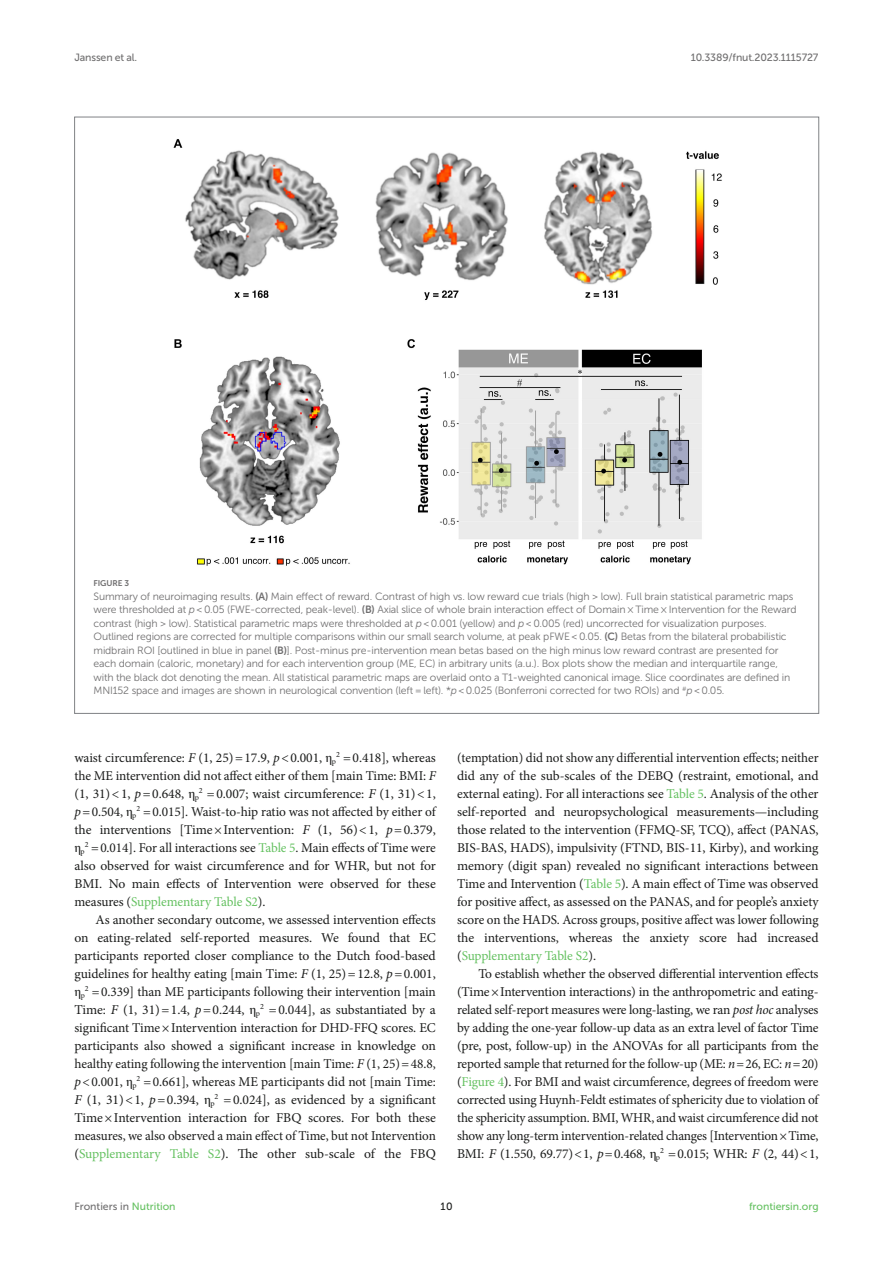
<style>
.page{position:relative;width:893px;height:1263px;background:#fff}
.page>*{position:absolute;margin:0;border:0;box-sizing:border-box;transform-origin:0 0}
.TEXT{font:13.5px/18px "Minion Pro";letter-spacing:-.01em;color:#1b1c1b;text-align:justify}
.TEXT_FLUSH{font:13.5px/18px "Minion Pro";letter-spacing:-.01em;color:#1b1c1b;text-align:justify}
.FIG_LEG{font:10.5px/13.5px "Museo Sans 300";letter-spacing:-.015em;color:#706f70}
.t1{font:10.5px "Museo Sans 500";letter-spacing:-.015em;color:#706f70}
.t2{font:10.5px "Museo Sans 500";color:#65c161}
.t3{font:10.5px "Museo Sans 500";color:#1b1c1b}
.FIG_HD{font:8.25px "Museo Sans 700";letter-spacing:-.01em;color:#706f70}
.s1{font-family:"Museo Sans 700"}
.s2{font-style:italic}
.s3{font-family:"STIX General"}
.s4{color:#65c161}
</style>
<div class="page">
<img style="left:173px;top:139px;width:549px;height:427px">
<p class="t1" style="left:74px;top:51px;width:64px">Janssen et al.</p>
<p class="t1" style="left:691px;top:51px;width:129px">10.3389/fnut.2023.1115727</p>
<p class="FIG_HD" style="left:94px;top:579px;width:37px">FIGURE 3</p>
<p class="FIG_LEG" style="left:94px;top:590px;width:704px">Summary of neuroimaging results. <span class="s1">(A)</span> Main effect of reward. Contrast of high vs. low reward cue trials (high &gt; low). Full brain statistical parametric maps were thresholded at <span class="s2">p</span> &lt; 0.05 (FWE-corrected, peak-level). <span class="s1">(B)</span> Axial slice of whole brain interaction effect of Domain × Time × Intervention for the Reward contrast (high &gt; low). Statistical parametric maps were thresholded at <span class="s2">p</span> &lt; 0.001 (yellow) and <span class="s2">p</span> &lt; 0.005 (red) uncorrected for visualization purposes.<br>Outlined regions are corrected for multiple comparisons within our small search volume, at peak pFWE &lt; 0.05. <span class="s1">(C)</span> Betas from the bilateral probabilistic midbrain ROI [outlined in blue in panel <span class="s1">(B)</span>]. Post-minus pre-intervention mean betas based on the high minus low reward contrast are presented for each domain (caloric, monetary) and for each intervention group (ME, EC) in arbitrary units (a.u.). Box plots show the median and interquartile range, with the black dot denoting the mean. All statistical parametric maps are overlaid onto a T1-weighted canonical image. Slice coordinates are defined in MNI152 space and images are shown in neurological convention (left = left). *<span class="s2">p</span> &lt; 0.025 (Bonferroni corrected for two ROIs) and <sup>#</sup><span class="s2">p</span> &lt; 0.05.</p>
<p class="TEXT_FLUSH" style="left:74px;top:749px;width:363px">waist circumference: <span class="s2">F</span> (1, 25)=17.9, <span class="s2">p</span>&lt;0.001, <span class="s3">η</span><sub>p</sub><sup>2</sup> =0.418], whereas the ME intervention did not affect either of them [main Time: BMI: <span class="s2">F </span>(1, 31)&lt;1, <span class="s2">p</span>=0.648, <span class="s3">η</span><sub>p</sub><sup>2</sup> =0.007; waist circumference: <span class="s2">F</span> (1, 31)&lt;1, <span class="s2">p</span>=0.504, <span class="s3">η</span><sub>p</sub><sup>2</sup> =0.015]. Waist-to-hip ratio was not affected by either of the interventions [Time×Intervention: <span class="s2">F</span> (1, 56)&lt;1, <span class="s2">p</span>=0.379, <span class="s3">η</span><sub>p</sub><sup>2</sup> =0.014]. For all interactions see <span class="s4">Table 5</span>. Main effects of Time were also observed for waist circumference and for WHR, but not for BMI. No main effects of Intervention were observed for these measures (<span class="s4">Supplementary Table S2</span>).</p>
<p class="TEXT" style="left:74px;top:911px;width:363px;text-indent:21px">As another secondary outcome, we assessed intervention effects on eating-related self-reported measures. We found that EC participants reported closer compliance to the Dutch food-based guidelines for healthy eating [main Time: <span class="s2">F</span> (1, 25)=12.8, <span class="s2">p</span>=0.001, <span class="s3">η</span><sub>p</sub><sup>2</sup> =0.339] than ME participants following their intervention [main Time: <span class="s2">F</span> (1, 31)=1.4, <span class="s2">p</span>=0.244, <span class="s3">η</span><sub>p</sub><sup>2</sup> =0.044], as substantiated by a significant Time×Intervention interaction for DHD-FFQ scores. EC participants also showed a significant increase in knowledge on healthy eating following the intervention [main Time: <span class="s2">F</span> (1, 25)=48.8, <span class="s2">p</span>&lt;0.001, <span class="s3">η</span><sub>p</sub><sup>2</sup> =0.661], whereas ME participants did not [main Time:<br><span class="s2">F</span> (1, 31)&lt;1, <span class="s2">p</span>=0.394, <span class="s3">η</span><sub>p</sub><sup>2</sup> =0.024], as evidenced by a significant Time×Intervention interaction for FBQ scores. For both these measures, we also observed a main effect of Time, but not Intervention (<span class="s4">Supplementary Table S2</span>). The other sub-scale of the FBQ</p>
<p class="TEXT" style="left:457px;top:749px;width:363px">(temptation) did not show any differential intervention effects; neither did any of the sub-scales of the DEBQ (restraint, emotional, and external eating). For all interactions see <span class="s4">Table 5</span>. Analysis of the other self-reported and neuropsychological measurements—including those related to the intervention (FFMQ-SF, TCQ), affect (PANAS, BIS-BAS, HADS), impulsivity (FTND, BIS-11, Kirby), and working memory (digit span) revealed no significant interactions between Time and Intervention (<span class="s4">Table 5</span>). A main effect of Time was observed for positive affect, as assessed on the PANAS, and for people’s anxiety score on the HADS. Across groups, positive affect was lower following the interventions, whereas the anxiety score had increased (<span class="s4">Supplementary Table S2</span>).</p>
<p class="TEXT" style="left:457px;top:965px;width:363px;text-indent:21px">To establish whether the observed differential intervention effects (Time×Intervention interactions) in the anthropometric and eating&shy;related self-report measures were long-lasting, we ran <span class="s2">post hoc</span> analyses by adding the one-year follow-up data as an extra level of factor Time (pre, post, follow-up) in the ANOVAs for all participants from the reported sample that returned for the follow-up (ME: <span class="s2">n</span>=26, EC: <span class="s2">n</span>=20) (<span class="s4">Figure 4</span>). For BMI and waist circumference, degrees of freedom were corrected using Huynh-Feldt estimates of sphericity due to violation of the sphericity assumption. BMI, WHR, and waist circumference did not show any long-term intervention-related changes [Intervention×Time, BMI: <span class="s2">F</span> (1.550, 69.77)&lt;1, <span class="s2">p</span>=0.468, <span class="s3">η</span><sub>p</sub><sup>2</sup> =0.015; WHR: <span class="s2">F</span> (2, 44)&lt;1,</p>
<p class="t1" style="left:74px;top:1200px;width:103px">Frontiers in <span class="s4">Nutrition</span></p>
<p class="t3" style="left:440px;top:1200px;width:14px">10</p>
<p class="t2" style="left:749px;top:1200px;width:71px">frontiersin.org</p>
</div>
